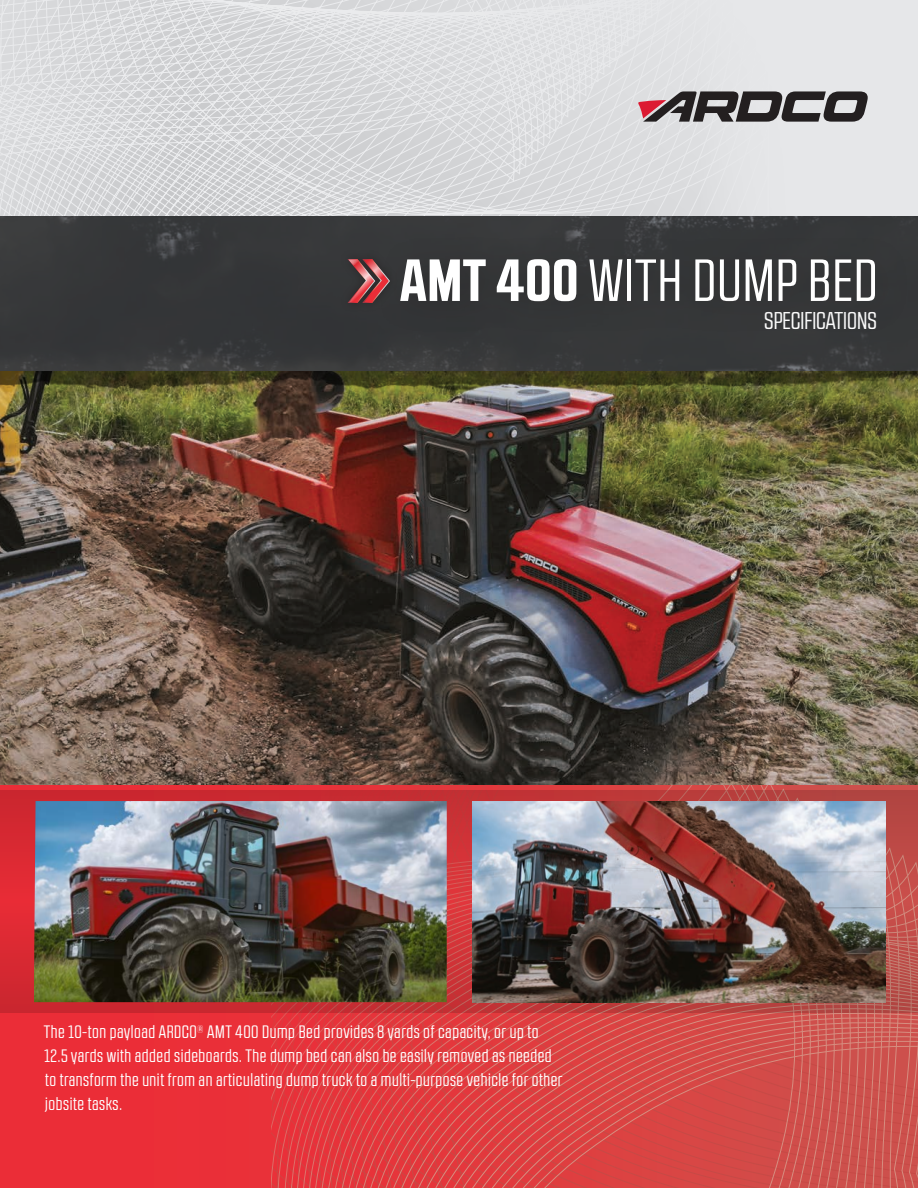
<style>
.page{position:relative;width:918px;height:1188px;background:#fff}
.page>*{position:absolute;margin:0;border:0;box-sizing:border-box;transform-origin:0 0}
.t1{font:59.4px "RB No 2.1 a";letter-spacing:.02em;color:#fff}
.t2{font:24.3px "RB No 2.1 a";color:#fff}
.t3{font:18px/24px "RB No 2.1 a";letter-spacing:.03em;color:#fff}
.s1{font-weight:700}
</style>
<div class="page">
<img style="left:0;top:392px;width:918px;height:393px">
<img style="left:0;top:216px;width:918px;height:176px">
<div style="left:0;top:0;width:918px;height:216px;background:#e6e7e9"></div>
<svg style="left:0;top:0;width:707px;height:216px"></svg>
<svg style="left:638px;top:91px;width:230px;height:31px"></svg>
<div style="left:376px;top:234px;width:534px;height:102px;background:#343637"></div>
<div style="left:340px;top:250px;width:58px;height:63px;background:#343537"></div>
<svg style="left:347px;top:259px;width:43px;height:44px"></svg>
<svg style="left:0;top:785px;width:918px;height:403px;background:#e23a3f"></svg>
<svg style="left:271px;top:785px;width:542px;height:403px;background:#db4546"></svg>
<svg style="left:0;top:791px;width:918px;height:222px;background:#c53a3c"></svg>
<img style="left:34px;top:801px;width:413px;height:201px">
<img style="left:472px;top:801px;width:413px;height:201px">
<p class="t1" style="left:400px;top:247px;width:479px"><span class="s1">AMT 400</span> WITH DUMP BED</p>
<p class="t2" style="left:764px;top:307px;width:114px">SPECIFICATIONS</p>
<p class="t3" style="left:44px;top:1020px;width:520px">The 10-ton payload ARDCO® AMT 400 Dump Bed provides 8 yards of capacity, or up to 12.5 yards with added sideboards. The dump bed can also be easily removed as needed to transform the unit from an articulating dump truck to a multi-purpose vehicle for other jobsite tasks.</p>
</div>
